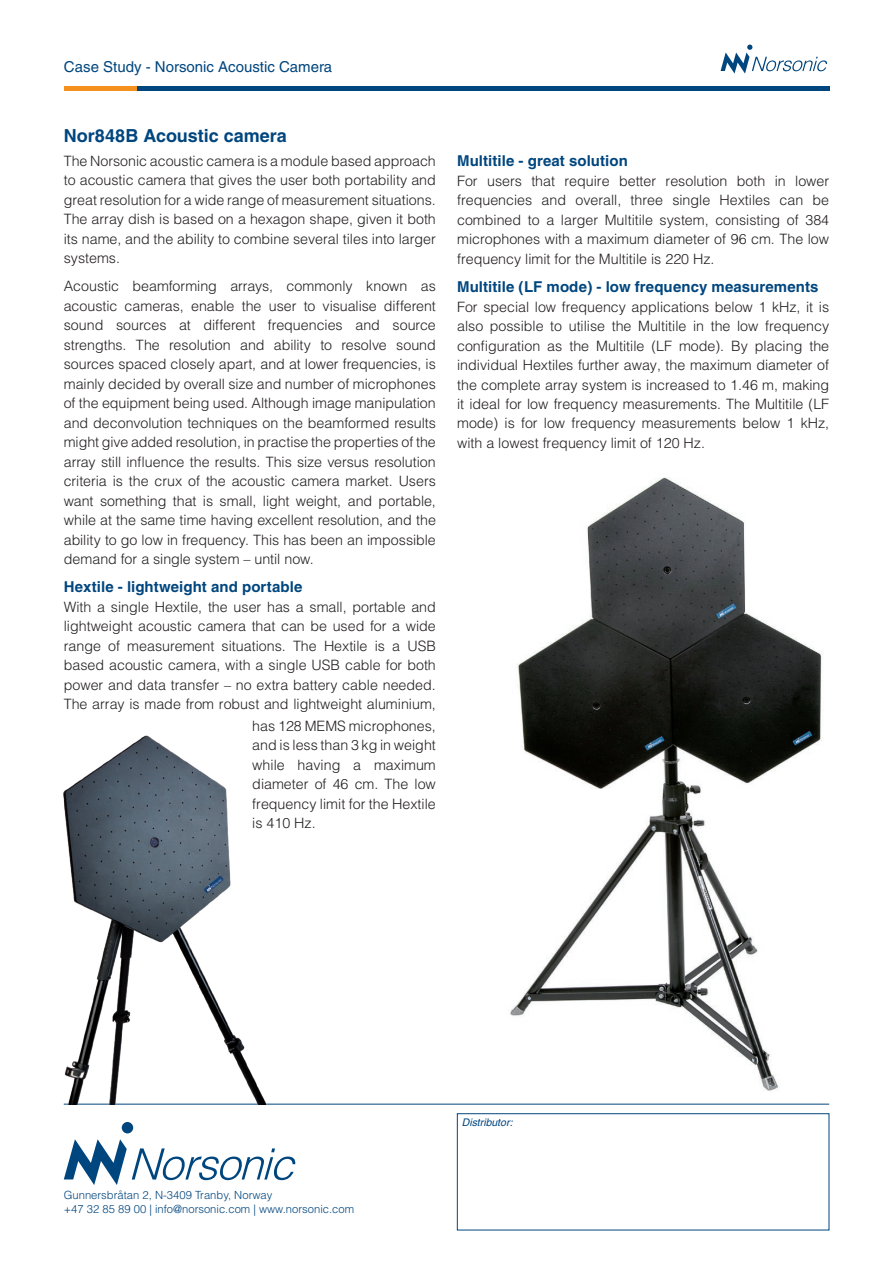
<style>
.page{position:relative;width:893px;height:1263px;background:#fff}
.page>*{position:absolute;margin:0;border:0;box-sizing:border-box;transform-origin:0 0}
.t1{font:700 18px "Helvetica";color:#00467e}
.t2{font:700 15px "Helvetica";letter-spacing:.005em;color:#00467e}
.t3{font:15px "Helvetica";color:#00467e}
.t4{font:300 14.25px/19.5px "Helvetica";color:#231f20;text-align:justify}
.t5{font:300 11.25px/13.5px "Helvetica";color:#00467e}
.t6{font:italic 10.5px "Helvetica";color:#00467e}
</style>
<div class="page">
<div style="left:64px;top:86px;width:75px;height:5px;background:#f4901d"></div>
<div style="left:137px;top:86px;width:692px;height:5px;background:#00467e"></div>
<svg style="left:720px;top:45px;width:107px;height:29px"></svg>
<div style="left:122px;top:1122px;width:11px;height:11px;background:#00467e;border-radius:50%"></div>
<svg style="left:64px;top:1139px;width:232px;height:46px"></svg>
<div style="left:457px;top:1113px;width:372px;height:117px;border:1px solid #00467e"></div>
<hr style="left:64px;top:1104px;width:765px;height:1px;background:#00467e">
<img style="left:510px;top:477px;width:312px;height:614px">
<img style="left:63px;top:735px;width:229px;height:369px">
<p class="t3" style="left:64px;top:58px;width:270px">Case Study - Norsonic Acoustic Camera</p>
<p class="t1" style="left:64px;top:125px;width:225px">Nor848B Acoustic camera</p>
<p class="t4" style="left:64px;top:151px;width:374px">The Norsonic acoustic camera is a module based approach to acoustic camera that gives the user both portability and great resolution for a wide range of measurement situations.<br>The array dish is based on a hexagon shape, given it both its name, and the ability to combine several tiles into larger systems.</p>
<p class="t4" style="left:64px;top:276px;width:374px">Acoustic beamforming arrays, commonly known as acoustic cameras, enable the user to visualise different sound sources at different frequencies and source strengths. The resolution and ability to resolve sound sources spaced closely apart, and at lower frequencies, is mainly decided by overall size and number of microphones of the equipment being used. Although image manipulation and deconvolution techniques on the beamformed results might give added resolution, in practise the properties of the array still influence the results. This size versus resolution criteria is the crux of the acoustic camera market. Users want something that is small, light weight, and portable, while at the same time having excellent resolution, and the ability to go low in frequency. This has been an impossible demand for a single system – until now.</p>
<p class="t2" style="left:64px;top:578px;width:240px">Hextile - lightweight and portable</p>
<p class="t4" style="left:64px;top:597px;width:374px">With a single Hextile, the user has a small, portable and lightweight acoustic camera that can be used for a wide range of measurement situations. The Hextile is a USB based acoustic camera, with a single USB cable for both power and data transfer – no extra battery cable needed.<br>The array is made from robust and lightweight aluminium,</p>
<p class="t4" style="left:252px;top:716px;width:185px">has 128 MEMS microphones, and is less than 3 kg in weight while having a maximum diameter of 46 cm. The low frequency limit for the Hextile is 410 Hz.</p>
<p class="t2" style="left:457px;top:152px;width:172px">Multitile - great solution</p>
<p class="t4" style="left:457px;top:171px;width:374px">For users that require better resolution both in lower frequencies and overall, three single Hextiles can be combined to a larger Multitile system, consisting of 384 microphones with a maximum diameter of 96 cm. The low frequency limit for the Multitile is 220 Hz.</p>
<p class="t2" style="left:457px;top:278px;width:363px">Multitile (LF mode) - low frequency measurements</p>
<p class="t4" style="left:457px;top:297px;width:374px">For special low frequency applications below 1 kHz, it is also possible to utilise the Multitile in the low frequency configuration as the Multitile (LF mode). By placing the individual Hextiles further away, the maximum diameter of the complete array system is increased to 1.46 m, making it ideal for low frequency measurements. The Multitile (LF mode) is for low frequency measurements below 1 kHz, with a lowest frequency limit of 120 Hz.</p>
<p class="t5" style="left:64px;top:1188px;width:292px">Gunnersbråtan 2, N-3409 Tranby, Norway<br>+47 32 85 89 00 | info@norsonic.com | www.norsonic.com</p>
<p class="t6" style="left:462px;top:1116px;width:53px">Distributor:</p>
</div>
